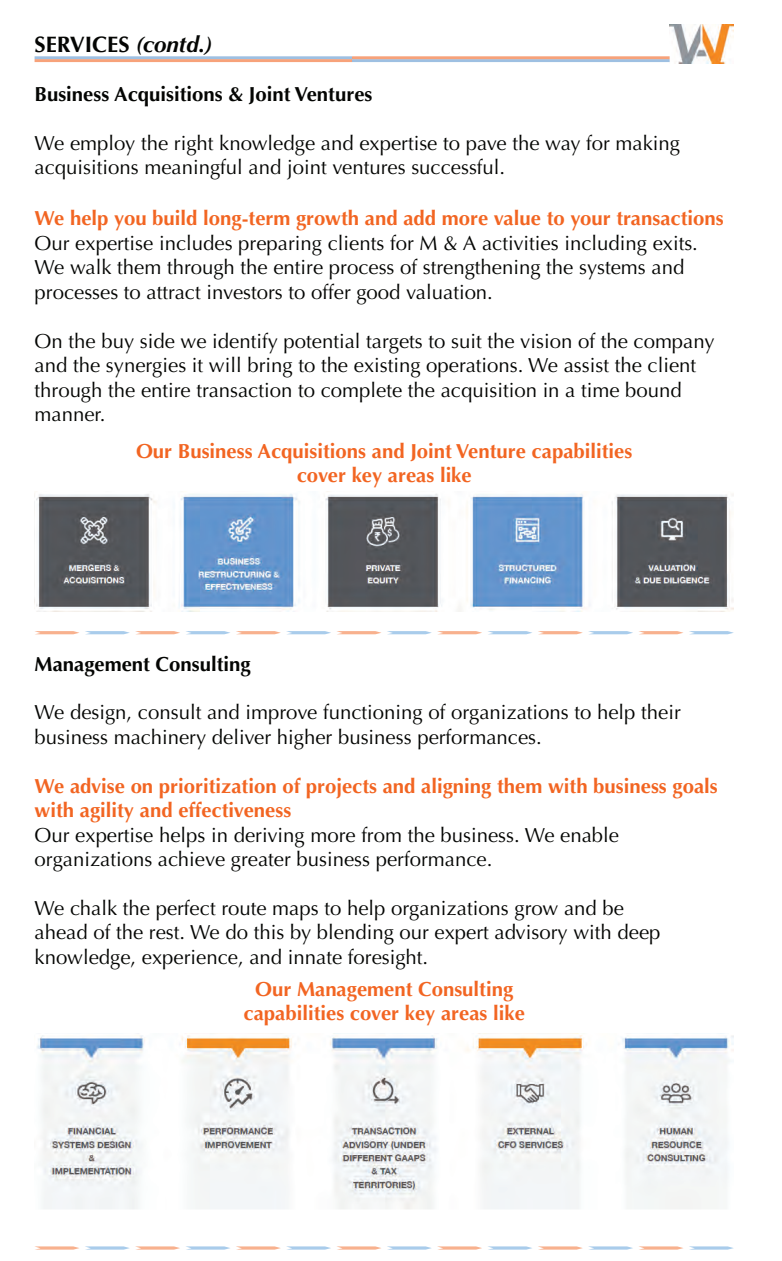
<style>
.page{position:relative;width:782px;height:1261px;background:#fff}
.page>*{position:absolute;margin:0;border:0;box-sizing:border-box;transform-origin:0 0}
.t1{font:700 22.35px "Optima";color:#040503}
.t2{font:20.4px/24.5px "Optima";color:#040503}
.t3{font:700 20.4px/24.5px "Optima";color:#f26522;text-align:center}
.t4{font:700 20.4px "Optima";color:#040503}
.s1{font-style:italic}
</style>
<div class="page">
<img style="left:670px;top:24px;width:64px;height:39px">
<img style="left:36px;top:491px;width:698px;height:120px">
<svg style="left:35px;top:631px;width:145px;height:3px"></svg>
<svg style="left:186px;top:631px;width:145px;height:3px"></svg>
<svg style="left:337px;top:631px;width:145px;height:3px"></svg>
<svg style="left:488px;top:631px;width:145px;height:3px"></svg>
<svg style="left:639px;top:631px;width:44px;height:3px"></svg>
<svg style="left:689px;top:631px;width:45px;height:3px"></svg>
<img style="left:37px;top:1035px;width:697px;height:174px">
<svg style="left:35px;top:1246px;width:145px;height:3px"></svg>
<svg style="left:186px;top:1246px;width:145px;height:3px"></svg>
<svg style="left:337px;top:1246px;width:145px;height:3px"></svg>
<svg style="left:488px;top:1246px;width:145px;height:3px"></svg>
<svg style="left:639px;top:1246px;width:44px;height:3px"></svg>
<svg style="left:689px;top:1246px;width:45px;height:3px"></svg>
<p class="t1" style="left:35px;top:31px;width:180px">SERVICES <span class="s1">(contd.)</span></p>
<p class="t4" style="left:35px;top:82px;width:339px">Business Acquisitions &amp; Joint Ventures</p>
<p class="t2" style="left:35px;top:131px;width:647px">We employ the right knowledge and expertise to pave the way for making acquisitions meaningful and joint ventures successful.</p>
<p class="t3" style="left:35px;top:206px;width:691px">We help you build long-term growth and add more value to your transactions</p>
<p class="t2" style="left:35px;top:231px;width:665px">Our expertise includes preparing clients for M &amp; A activities including exits.<br>We walk them through the entire process of strengthening the systems and processes to attract investors to offer good valuation.</p>
<p class="t2" style="left:35px;top:329px;width:682px">On the buy side we identify potential targets to suit the vision of the company and the synergies it will bring to the existing operations. We assist the client through the entire transaction to complete the acquisition in a time bound manner.</p>
<p class="t3" style="left:136px;top:439px;width:498px">Our Business Acquisitions and Joint Venture capabilities cover key areas like</p>
<p class="t4" style="left:35px;top:652px;width:218px">Management Consulting</p>
<p class="t2" style="left:35px;top:700px;width:648px">We design, consult and improve functioning of organizations to help their business machinery deliver higher business performances.</p>
<p class="t3" style="left:35px;top:774px;width:685px;text-align:left">We advise on prioritization of projects and aligning them with business goals with agility and effectiveness</p>
<p class="t2" style="left:35px;top:823px;width:586px">Our expertise helps in deriving more from the business. We enable organizations achieve greater business performance.</p>
<p class="t2" style="left:35px;top:896px;width:627px">We chalk the perfect route maps to help organizations grow and be ahead of the rest. We do this by blending our expert advisory with deep knowledge, experience, and innate foresight.</p>
<p class="t3" style="left:244px;top:977px;width:283px">Our Management Consulting capabilities cover key areas like</p>
</div>
